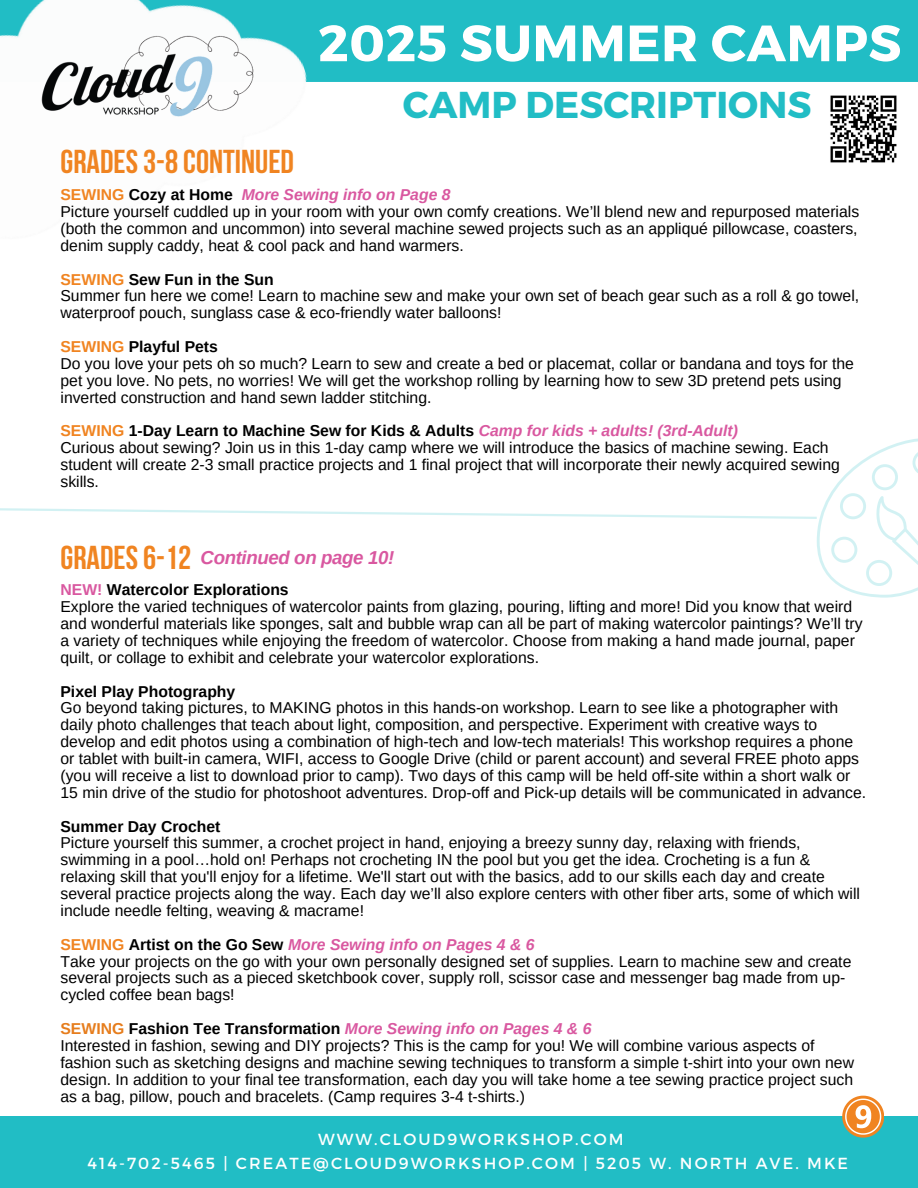
<style>
.page{position:relative;width:918px;height:1188px;background:#fff}
.page>*{position:absolute;margin:0;border:0;box-sizing:border-box;transform-origin:0 0}
.t1{font:700 51px "Montserrat";letter-spacing:.01em;color:#fff}
.t2{font:700 37.35px "Montserrat";color:#21bdc5}
.t3{font:700 33px "Bebas Neue";color:#f08421}
.t4{font:italic 700 18.75px "Arimo";letter-spacing:-.02em;color:#d958a0}
.t5{font:16.05px/23.7px "Montserrat";letter-spacing:.13em;color:#fff;text-align:center}
.t6{font:15.75px/16.8px "Arimo";color:#000}
.s1{font-weight:700;color:#f08421}
.s2{font-weight:700}
.s3{font-weight:700;font-style:italic;color:#d958a0}
.s4{font-weight:700;color:#d958a0}
.s5{font-weight:700;color:#e67d1d}
</style>
<div class="page">
<div style="left:0;top:1117px;width:918px;height:71px;background:#21bdc5"></div>
<div style="left:329px;top:0;width:589px;height:82px;background:#21bdc5"></div>
<img style="left:0;top:0;width:329px;height:82px">
<img style="left:0;top:21px;width:263px;height:96px">
<img style="left:830px;top:95px;width:67px;height:68px">
<svg style="left:0;top:438px;width:918px;height:160px"></svg>
<svg style="left:842px;top:1096px;width:42px;height:41px"></svg>
<p class="t1" style="left:318px;top:10px;width:585px">2025 SUMMER CAMPS</p>
<h6 class="t3" style="left:61px;top:149px;width:235px">GRADES3-8CONTINUED</h6>
<h6 class="t2" style="left:403px;top:80px;width:410px">CAMP DESCRIPTIONS</h6>
<h6 class="t6" style="left:61px;top:186px;width:800px"><span class="s1">SEWING</span> <span class="s2">Cozy at Home</span> <span class="s3">More Sewing info on Page 8<br></span>Picture yourself cuddled up in your room with your own comfy creations. We’ll blend new and repurposed materials (both the common and uncommon) into several machine sewed projects such as an appliqué pillowcase, coasters,</h6>
<p class="t6" style="left:61px;top:228px;width:405px;line-height:33.8px">denim supply caddy, heat &amp; cool pack and hand warmers.<br><span class="s1">SEWING</span> <span class="s2">Sew Fun in the Sun</span></p>
<p class="t6" style="left:61px;top:288px;width:800px">Summer fun here we come! Learn to machine sew and make your own set of beach gear such as a roll &amp; go towel, waterproof pouch, sunglass case &amp; eco-friendly water balloons!</p>
<p class="t6" style="left:61px;top:338px;width:795px"><span class="s1">SEWING</span> <span class="s2">Playful Pets<br></span>Do you love your pets oh so much? Learn to sew and create a bed or placemat, collar or bandana and toys for the pet you love. No pets, no worries! We will get the workshop rolling by learning how to sew 3D pretend pets using inverted construction and hand sewn ladder stitching.</p>
<h3 class="t6" style="left:61px;top:423px;width:770px"><span class="s1">SEWING</span> <span class="s2">1-Day Learn to Machine Sew for Kids &amp; Adults</span> <span class="s3">Camp for kids + adults! (3rd-Adult)<br></span>Curious about sewing? Join us in this 1-day camp where we will introduce the basics of machine sewing. Each</h3>
<h4 class="t6" style="left:61px;top:456px;width:781px">student will create 2-3 small practice projects and 1 final project that will incorporate their newly acquired sewing skills.</h4>
<h1 class="t3" style="left:61px;top:544px;width:132px">GRADES6-12</h1>
<h2 class="t6" style="left:61px;top:581px;width:804px"><span class="s4">NEW!</span> <span class="s2">Watercolor Explorations<br></span>Explore the varied techniques of watercolor paints from glazing, pouring, lifting and more! Did you know that weird and wonderful materials like sponges, salt and bubble wrap can all be part of making watercolor paintings? We’ll try a variety of techniques while enjoying the freedom of watercolor. Choose from making a hand made journal, paper quilt, or collage to exhibit and celebrate your watercolor explorations.</h2>
<p class="t6" style="left:61px;top:683px;width:807px"><span class="s2">Pixel Play Photography<br></span>Go beyond taking pictures, to MAKING photos in this hands-on workshop. Learn to see like a photographer with daily photo challenges that teach about light, composition, and perspective. Experiment with creative ways to develop and edit photos using a combination of high-tech and low-tech materials! This workshop requires a phone or tablet with built-in camera, WIFI, access to Google Drive (child or parent account) and several FREE photo apps (you will receive a list to download prior to camp). Two days of this camp will be held off-site within a short walk or 15 min drive of the studio for photoshoot adventures. Drop-off and Pick-up details will be communicated in advance.</p>
<h3 class="t6" style="left:61px;top:818px;width:801px"><span class="s2">Summer Day Crochet<br></span>Picture yourself this summer, a crochet project in hand, enjoying a breezy sunny day, relaxing with friends, swimming in a pool…hold on! Perhaps not crocheting IN the pool but you get the idea. Crocheting is a fun &amp; relaxing skill that you'll enjoy for a lifetime. We'll start out with the basics, add to our skills each day and create several practice projects along the way. Each day we’ll also explore centers with other fiber arts, some of which will include needle felting, weaving &amp; macrame!</h3>
<h6 class="t6" style="left:61px;top:936px;width:792px"><span class="s1">SEWING</span> <span class="s2">Artist on the Go Sew</span> <span class="s3">More Sewing info on Pages 4 &amp; 6<br></span>Take your projects on the go with your own personally designed set of supplies. Learn to machine sew and create several projects such as a pieced sketchbook cover, supply roll, scissor case and messenger bag made from up&shy;cycled coffee bean bags!</h6>
<h6 class="t6" style="left:61px;top:1020px;width:795px"><span class="s5">SEWING</span> <span class="s2">Fashion Tee Transformation</span> <span class="s3">More Sewing info on Pages 4 &amp; 6<br></span>Interested in fashion, sewing and DIY projects? This is the camp for you! We will combine various aspects of fashion such as sketching designs and machine sewing techniques to transform a simple t-shirt into your own new design. In addition to your final tee transformation, each day you will take home a tee sewing practice project such as a bag, pillow, pouch and bracelets. (Camp requires 3-4 t-shirts.)</h6>
<h6 class="t4" style="left:201px;top:547px;width:195px">Continued on page 10!</h6>
<p class="t5" style="left:87px;top:1127px;width:762px">WWW.CLOUD9WORKSHOP.COM<br>414-702-5465 | CREATE@CLOUD9WORKSHOP.COM | 5205 W. NORTH AVE. MKE</p>
</div>
